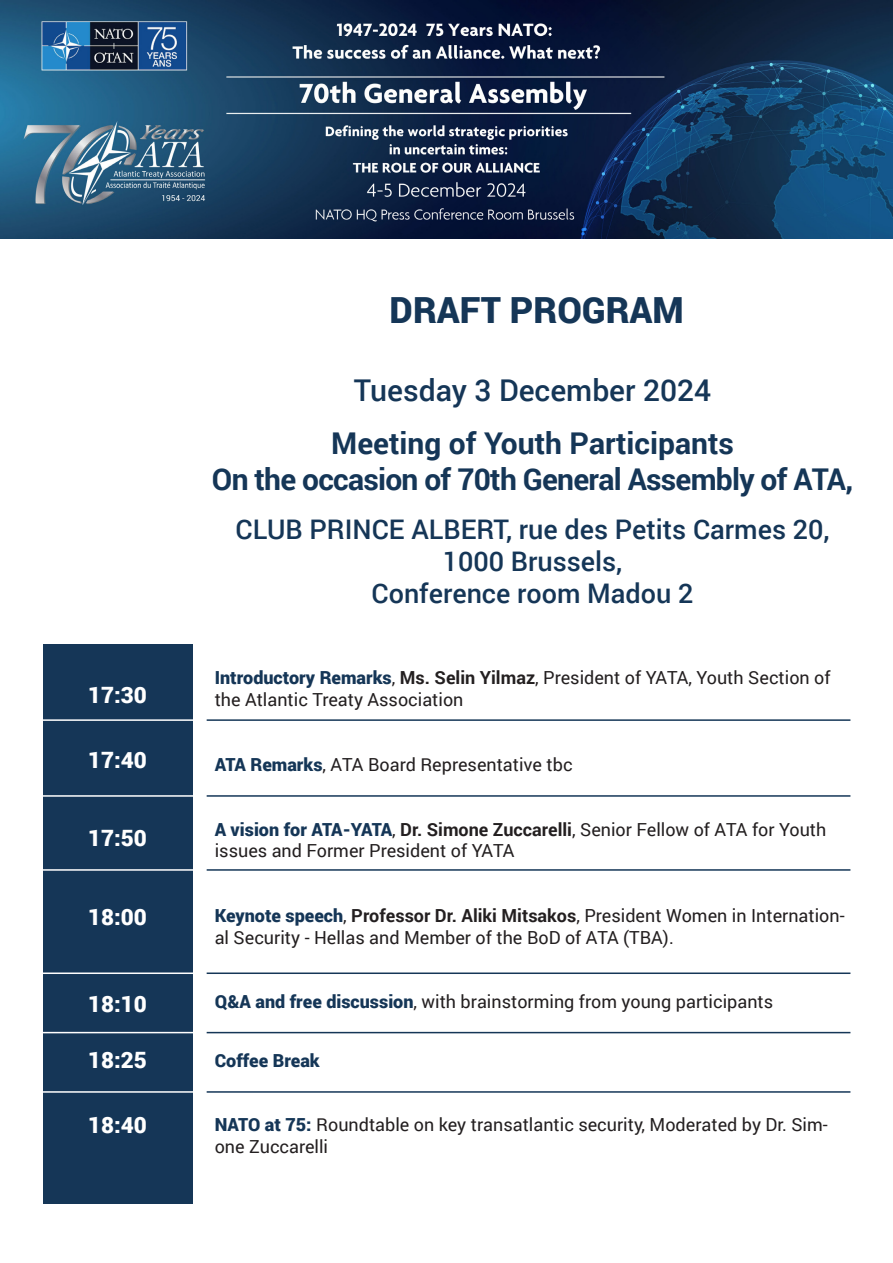
<style>
.page{position:relative;width:893px;height:1263px;background:#fff}
.page>*{position:absolute;margin:0;border:0;box-sizing:border-box;transform-origin:0 0}
.t1{font:900 36px "Roboto";color:#153657}
.t2{font:700 30px "Roboto";letter-spacing:-.025em;color:#153657}
.t3{font:700 30px "Roboto";color:#153657}
.t4{font:500 30px "Roboto";color:#153657}
.t5{font:500 27px/32.4px "Roboto";color:#153657;text-align:center}
.t6{font:900 22.5px "Roboto";color:#fff}
.t7{font:18px/21.6px "Roboto";color:#231f20}
.t8{font:900 18px "Roboto";color:#153657}
.s1{font-weight:900;color:#153657}
.s2{font-weight:700}
</style>
<div class="page">
<div style="left:43px;top:644px;width:150px;height:559px;background:#153657"></div>
<hr style="left:207px;top:719px;width:643px;height:2px;background:#153657">
<hr style="left:36px;top:719px;width:164px;height:2px;background:#fff">
<hr style="left:207px;top:795px;width:643px;height:2px;background:#153657">
<hr style="left:36px;top:795px;width:164px;height:2px;background:#fff">
<hr style="left:207px;top:869px;width:643px;height:2px;background:#153657">
<hr style="left:36px;top:869px;width:164px;height:2px;background:#fff">
<hr style="left:207px;top:972px;width:643px;height:2px;background:#153657">
<hr style="left:36px;top:972px;width:164px;height:2px;background:#fff">
<hr style="left:207px;top:1032px;width:643px;height:1px;background:#153657">
<hr style="left:207px;top:1091px;width:643px;height:2px;background:#153657">
<hr style="left:36px;top:1032px;width:164px;height:1px;background:#fff">
<hr style="left:36px;top:1091px;width:164px;height:2px;background:#fff">
<img style="left:0;top:0;width:893px;height:239px">
<p class="t6" style="left:88px;top:679px;width:60px">17:30</p>
<p class="t6" style="left:88px;top:744px;width:60px">17:40</p>
<p class="t6" style="left:88px;top:822px;width:60px">17:50</p>
<p class="t6" style="left:88px;top:901px;width:60px">18:00</p>
<p class="t6" style="left:88px;top:988px;width:60px">18:10</p>
<p class="t6" style="left:88px;top:1044px;width:60px">18:25</p>
<p class="t6" style="left:88px;top:1109px;width:60px">18:40</p>
<p class="t1" style="left:390px;top:284px;width:296px">DRAFT PROGRAM</p>
<p class="t4" style="left:354px;top:369px;width:359px">Tuesday 3 December 2024</p>
<p class="t3" style="left:331px;top:422px;width:404px">Meeting of Youth Participants</p>
<p class="t2" style="left:212px;top:458px;width:643px">On the occasion of 70th General Assembly of ATA,</p>
<p class="t5" style="left:236px;top:512px;width:595px">CLUB PRINCE ALBERT, rue des Petits Carmes 20,<br>1000 Brussels,</p>
<p class="t5" style="left:372px;top:576px;width:323px">Conference room Madou 2</p>
<p class="t7" style="left:215px;top:666px;width:617px"><span class="s1">Introductory Remarks</span>, <span class="s2">Ms. Selin Yilmaz</span>, President of YATA, Youth Section of the Atlantic Treaty Association</p>
<p class="t7" style="left:215px;top:753px;width:359px"><span class="s1">ATA Remarks</span>, ATA Board Representative tbc</p>
<p class="t7" style="left:215px;top:818px;width:613px"><span class="s1">A vision for ATA-YATA</span>, <span class="s2">Dr. Simone Zuccarelli</span>, Senior Fellow of ATA for Youth issues and Former President of YATA</p>
<p class="t7" style="left:215px;top:904px;width:631px"><span class="s1">Keynote speech</span>, <span class="s2">Professor Dr. Aliki Mitsakos</span>, President Women in Internation&shy;al Security - Hellas and Member of the BoD of ATA (TBA).</p>
<p class="t7" style="left:215px;top:990px;width:560px"><span class="s1">Q&amp;A and free discussion</span>, with brainstorming from young participants</p>
<p class="t8" style="left:215px;top:1047px;width:106px">Coffee Break</p>
<p class="t7" style="left:215px;top:1113px;width:615px"><span class="s1">NATO at 75:</span> Roundtable on key transatlantic security, Moderated by Dr. Sim&shy;one Zuccarelli</p>
</div>
